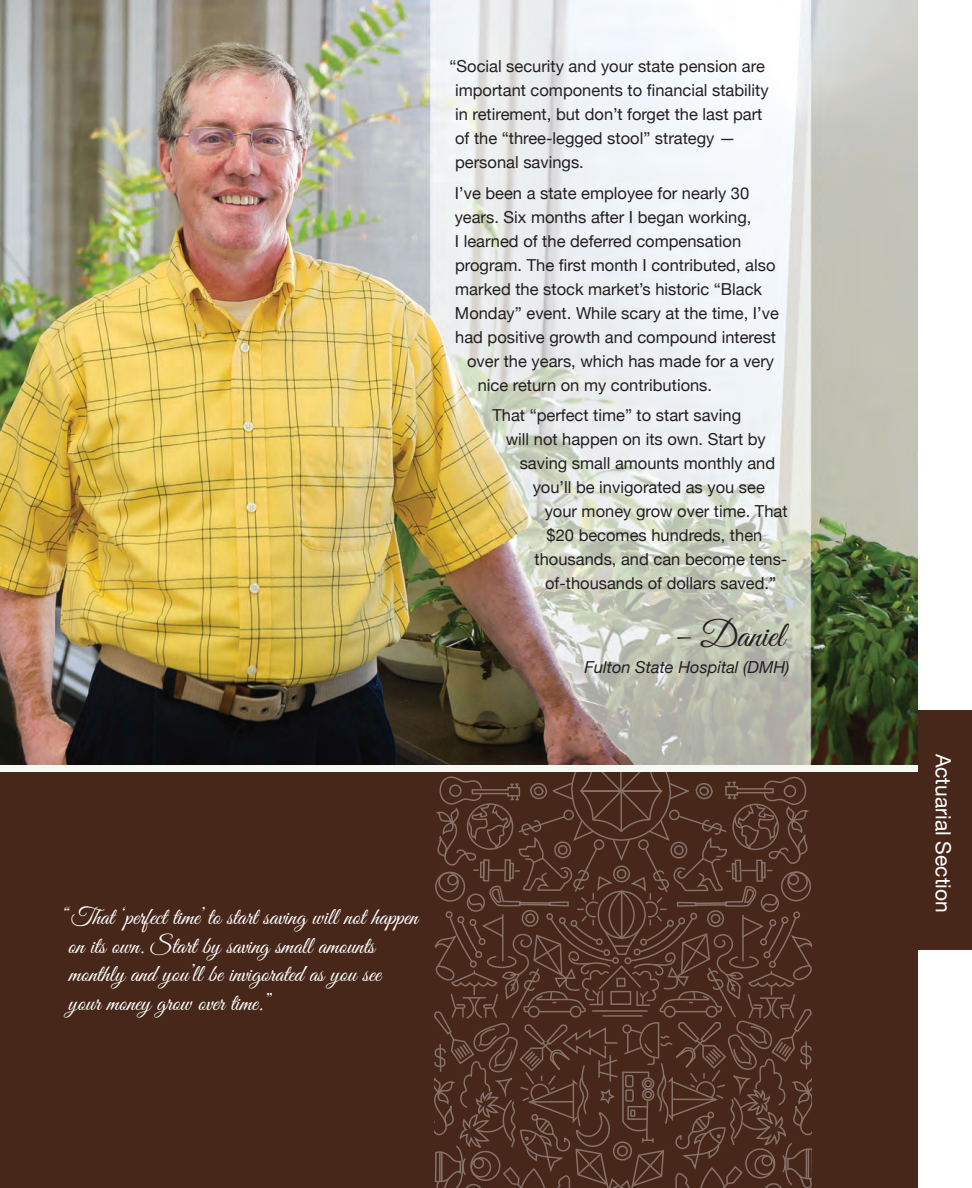
<style>
.page{position:relative;width:972px;height:1188px;background:#fff}
.page>*{position:absolute;margin:0;border:0;box-sizing:border-box;transform-origin:0 0}
.t1{font:36px "Great Vibes";color:#231f20}
.t2{font:24px/28.8px "Great Vibes";color:#fff}
.t3{font:21px "Helvetica Neue";color:#fff}
.t4{font:16.5px/24px "Helvetica Neue";color:#231f20}
.t5{font:italic 16.5px "Helvetica Neue";color:#231f20}
</style>
<div class="page">
<div style="left:909px;top:710px;width:63px;height:240px;background:#472719"></div>
<div style="left:0;top:745px;width:918px;height:54px;background:#f8f8f3"></div>
<img style="left:0;top:0;width:918px;height:765px">
<div style="left:0;top:772px;width:918px;height:416px;background:#472719"></div>
<svg style="left:435px;top:772px;width:376px;height:416px"></svg>
<p class="t4" style="left:455px;top:55px;width:315px;text-indent:-6px">“Social security and your state pension are important components to financial stability in retirement, but don’t forget the last part of the “three-legged stool” strategy — personal savings.</p>
<p class="t4" style="left:455px;top:182px;width:296px">I’ve been a state employee for nearly 30</p>
<p class="t4" style="left:455px;top:206px;width:298px">years. Six months after I began working,</p>
<p class="t4" style="left:455px;top:230px;width:288px">I learned of the deferred compensation</p>
<p class="t4" style="left:455px;top:254px;width:322px">program. The first month I contributed, also</p>
<p class="t4" style="left:455px;top:278px;width:308px">marked the stock market’s historic “Black</p>
<p class="t4" style="left:455px;top:302px;width:325px">Monday” event. While scary at the time, I’ve</p>
<p class="t4" style="left:455px;top:326px;width:322px">had positive growth and compound interest</p>
<p class="t4" style="left:467px;top:350px;width:309px">over the years, which has made for a very</p>
<p class="t4" style="left:478px;top:374px;width:236px">nice return on my contributions.</p>
<p class="t4" style="left:492px;top:405px;width:250px">That “perfect time” to start saving</p>
<p class="t4" style="left:506px;top:429px;width:262px">will not happen on its own. Start by</p>
<p class="t4" style="left:520px;top:453px;width:257px">saving small amounts monthly and</p>
<p class="t4" style="left:533px;top:477px;width:234px">you’ll be invigorated as you see</p>
<p class="t4" style="left:545px;top:501px;width:244px">your money grow over time. That</p>
<p class="t4" style="left:547px;top:525px;width:217px">$20 becomes hundreds, then</p>
<p class="t4" style="left:535px;top:549px;width:254px">thousands, and can become tens-</p>
<p class="t4" style="left:545px;top:573px;width:233px">of-thousands of dollars saved.”</p>
<p class="t1" style="left:672px;top:615px;width:114px">– Daniel</p>
<p class="t5" style="left:585px;top:655px;width:207px">Fulton State Hospital (DMH)</p>
<p class="t2" style="left:64px;top:904px;width:356px">“That ‘perfect time’ to start saving will not happen on its own. Start by saving small amounts monthly and you’ll be invigorated as you see<br>your money grow over time.”</p>
<p class="t3" style="left:959px;top:754px;width:161px;rotate:90deg">Actuarial Section</p>
</div>
